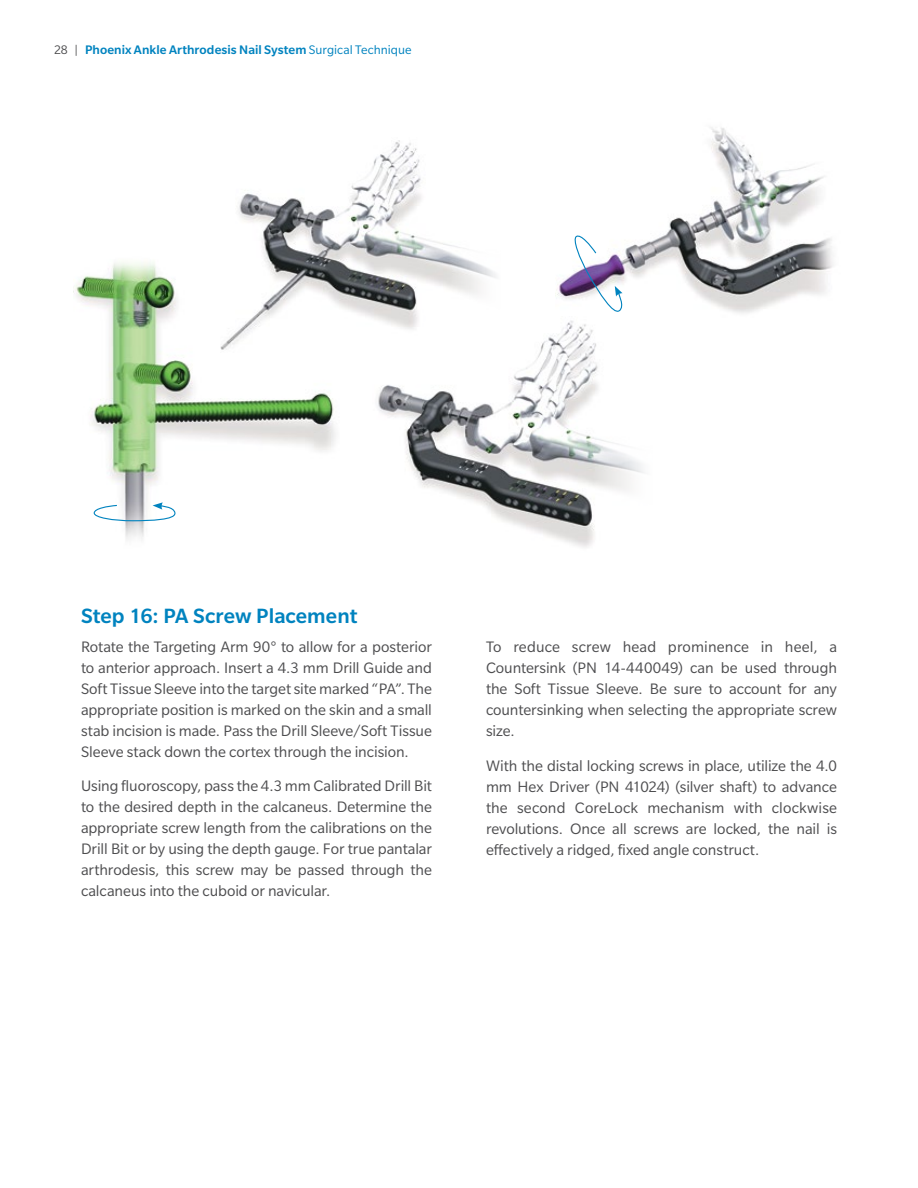
<style>
.page{position:relative;width:918px;height:1188px;background:#fff}
.page>*{position:absolute;margin:0;border:0;box-sizing:border-box;transform-origin:0 0}
.t1{font:500 22.5px "Slate Pro";letter-spacing:.005em;color:#0083bf}
.t2{font:16.5px/21px "Slate Pro";letter-spacing:-.005em;color:#4d4d4f;text-align:justify}
.t3{font:500 13.5px "Slate Pro";letter-spacing:.005em;color:#0083bf}
.s1{font-weight:400;color:#4d4d4f}
.s2{font-weight:400}
</style>
<div class="page">
<img style="left:74px;top:262px;width:262px;height:277px">
<svg style="left:93px;top:502px;width:82px;height:20px"></svg>
<img style="left:220px;top:140px;width:276px;height:214px">
<img style="left:372px;top:316px;width:272px;height:231px">
<img style="left:556px;top:127px;width:277px;height:218px">
<svg style="left:571px;top:234px;width:56px;height:81px"></svg>
<p class="t3" style="left:54px;top:42px;width:359px"><span class="s1">28 |</span> Phoenix Ankle Arthrodesis Nail System <span class="s2">Surgical Technique</span></p>
<h1 class="t1" style="left:81px;top:603px;width:278px">Step 16: PA Screw Placement</h1>
<p class="t2" style="left:81px;top:636px;width:353px">Rotate the Targeting Arm 90° to allow for a posterior to anterior approach. Insert a 4.3 mm Drill Guide and Soft Tissue Sleeve into the target site marked “PA”. The appropriate position is marked on the skin and a small stab incision is made. Pass the Drill Sleeve/Soft Tissue Sleeve stack down the cortex through the incision.</p>
<p class="t2" style="left:81px;top:776px;width:353px">Using fluoroscopy, pass the 4.3 mm Calibrated Drill Bit to the desired depth in the calcaneus. Determine the appropriate screw length from the calibrations on the Drill Bit or by using the depth gauge. For true pantalar arthrodesis, this screw may be passed through the calcaneus into the cuboid or navicular.</p>
<p class="t2" style="left:486px;top:636px;width:353px">To reduce screw head prominence in heel, a Countersink (PN 14-440049) can be used through the Soft Tissue Sleeve. Be sure to account for any countersinking when selecting the appropriate screw size.</p>
<p class="t2" style="left:486px;top:755px;width:353px">With the distal locking screws in place, utilize the 4.0 mm Hex Driver (PN 41024) (silver shaft) to advance the second CoreLock mechanism with clockwise revolutions. Once all screws are locked, the nail is effectively a ridged, fixed angle construct.</p>
</div>
